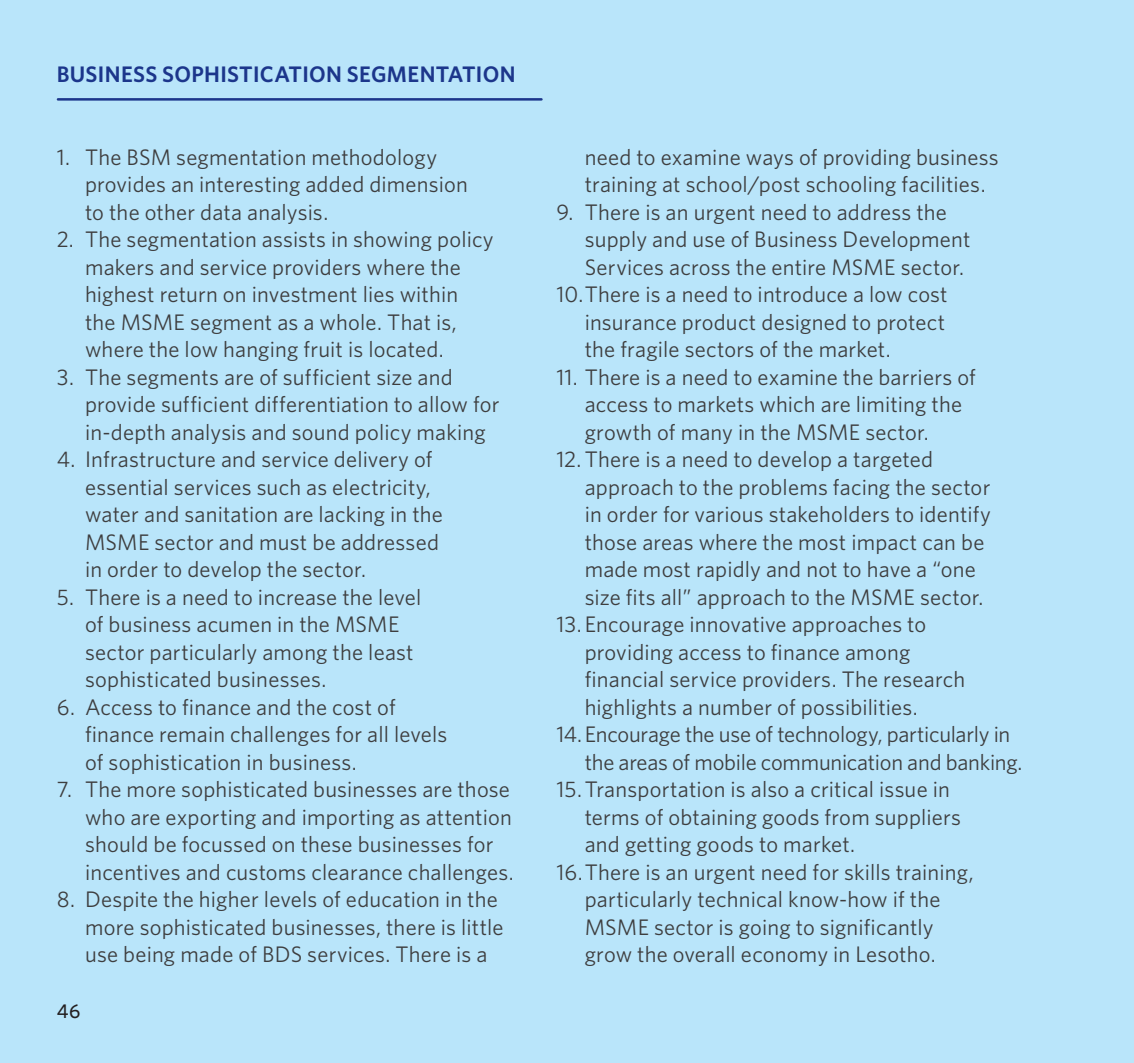
<style>
.page{position:relative;width:1134px;height:1063px;background:#b9e5fa}
.page>*{position:absolute;margin:0;border:0;box-sizing:border-box;transform-origin:0 0}
.t1{font:22.5px/27.5px "Whitney HTF";letter-spacing:.01em;color:#3e3e3f}
.t2{font:22.5px "Whitney HTF";letter-spacing:-.01em;color:#3e3e3f}
.t3{font:600 22.5px "Whitney HTF";letter-spacing:.015em;color:#1c368b}
.t4{font:500 20px "Whitney HTF";color:#231f20}
</style>
<div class="page">
<hr style="left:58px;top:98px;width:483px;height:3px;background:#1c368b">
<p class="t3" style="left:57px;top:61px;width:460px">BUSINESS SOPHISTICATION SEGMENTATION</p>
<p class="t1" style="left:85px;top:143px;width:384px;text-indent:-28px">1. The BSM segmentation methodology provides an interesting added dimension to the other data analysis.</p>
<p class="t1" style="left:85px;top:225px;width:410px;text-indent:-28px">2. The segmentation assists in showing policy makers and service providers where the highest return on investment lies within the MSME segment as a whole. That is, where the low hanging fruit is located.</p>
<p class="t1" style="left:85px;top:363px;width:416px;text-indent:-28px">3. The segments are of sufficient size and provide sufficient differentiation to allow for in-depth analysis and sound policy making</p>
<p class="t1" style="left:85px;top:445px;width:359px;text-indent:-28px">4. Infrastructure and service delivery of essential services such as electricity, water and sanitation are lacking in the MSME sector and must be addressed in order to develop the sector.</p>
<p class="t1" style="left:85px;top:583px;width:338px;text-indent:-28px">5. There is a need to increase the level of business acumen in the MSME sector particularly among the least sophisticated businesses.</p>
<p class="t1" style="left:85px;top:693px;width:364px;text-indent:-28px">6. Access to finance and the cost of finance remain challenges for all levels of sophistication in business.</p>
<p class="t1" style="left:85px;top:775px;width:430px;text-indent:-28px">7. The more sophisticated businesses are those who are exporting and importing as attention should be focussed on these businesses for incentives and customs clearance challenges.</p>
<p class="t1" style="left:85px;top:885px;width:420px;text-indent:-28px">8. Despite the higher levels of education in the more sophisticated businesses, there is little use being made of BDS services. There is a</p>
<p class="t4" style="left:57px;top:998px;width:25px">46</p>
<p class="t1" style="left:585px;top:143px;width:415px">need to examine ways of providing business training at school/post schooling facilities.</p>
<p class="t1" style="left:556px;top:198px;width:392px">9. There is an urgent need to address the</p>
<p class="t1" style="left:585px;top:225px;width:387px">supply and use of Business Development</p>
<p class="t1" style="left:585px;top:253px;width:381px">Services across the entire MSME sector.</p>
<p class="t1" style="left:556px;top:280px;width:393px">10.There is a need to introduce a low cost</p>
<p class="t1" style="left:585px;top:308px;width:362px">insurance product designed to protect</p>
<p class="t1" style="left:585px;top:335px;width:307px">the fragile sectors of the market.</p>
<p class="t1" style="left:556px;top:363px;width:421px">11. There is a need to examine the barriers of</p>
<p class="t1" style="left:585px;top:390px;width:379px">access to markets which are limiting the</p>
<p class="t1" style="left:585px;top:418px;width:346px">growth of many in the MSME sector.</p>
<p class="t1" style="left:556px;top:445px;width:378px">12.There is a need to develop a targeted</p>
<p class="t1" style="left:585px;top:473px;width:407px">approach to the problems facing the sector</p>
<p class="t1" style="left:585px;top:500px;width:408px">in order for various stakeholders to identify</p>
<p class="t1" style="left:585px;top:528px;width:401px">those areas where the most impact can be</p>
<p class="t1" style="left:585px;top:555px;width:393px">made most rapidly and not to have a “one</p>
<p class="t1" style="left:585px;top:583px;width:400px">size fits all” approach to the MSME sector.</p>
<p class="t1" style="left:556px;top:610px;width:371px">13. Encourage innovative approaches to</p>
<p class="t1" style="left:585px;top:638px;width:327px">providing access to finance among</p>
<p class="t1" style="left:585px;top:665px;width:382px">financial service providers. The research</p>
<p class="t1" style="left:585px;top:693px;width:335px">highlights a number of possibilities.</p>
<p class="t2" style="left:556px;top:721px;width:455px">14.Encourage the use of technology, particularly in</p>
<p class="t2" style="left:585px;top:749px;width:439px">the areas of mobile communication and banking.</p>
<p class="t1" style="left:556px;top:775px;width:395px">15.Transportation is also a critical issue in</p>
<p class="t1" style="left:585px;top:803px;width:378px">terms of obtaining goods from suppliers</p>
<p class="t1" style="left:585px;top:830px;width:272px">and getting goods to market.</p>
<p class="t1" style="left:556px;top:858px;width:419px">16.There is an urgent need for skills training,</p>
<p class="t1" style="left:585px;top:885px;width:357px">particularly technical know-how if the</p>
<p class="t1" style="left:585px;top:913px;width:350px">MSME sector is going to significantly</p>
<p class="t1" style="left:585px;top:940px;width:352px">grow the overall economy in Lesotho.</p>
</div>
